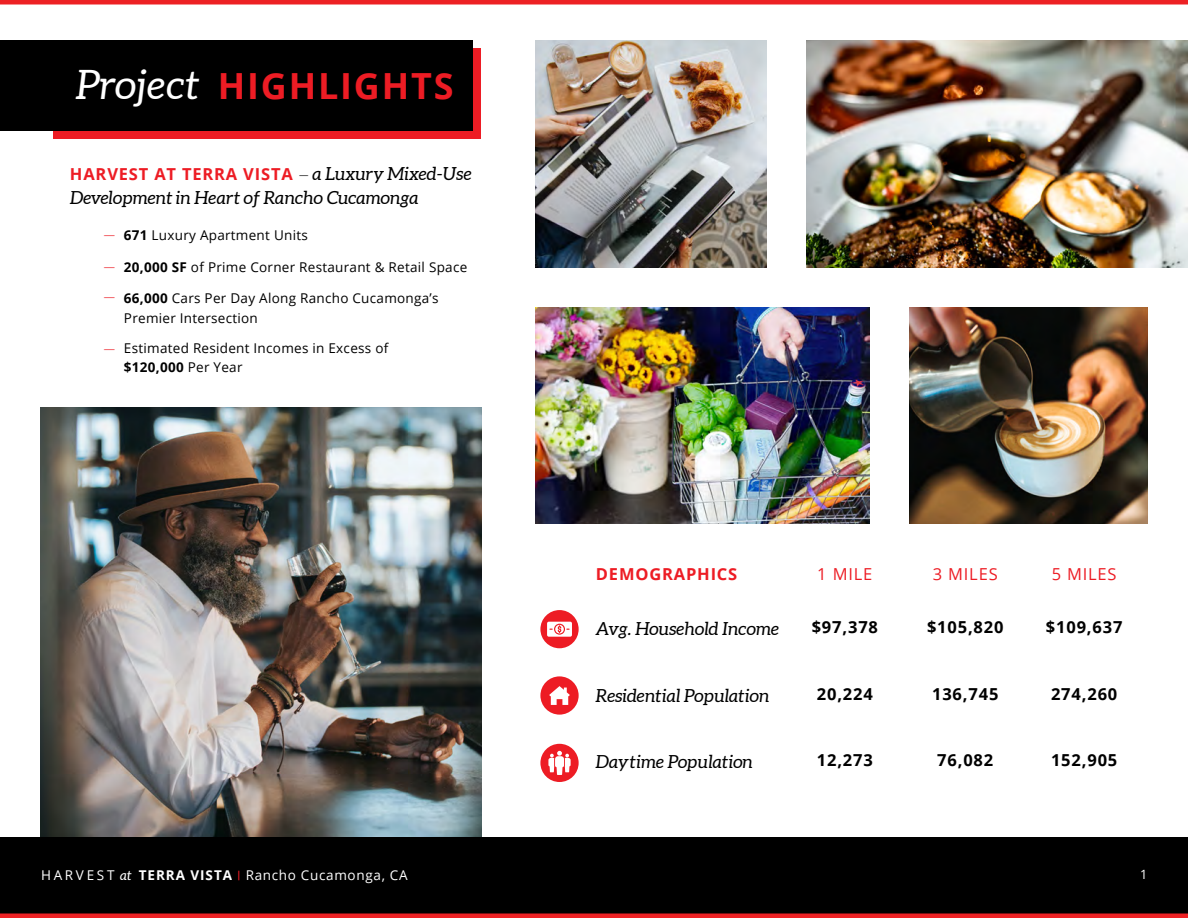
<style>
.page{position:relative;width:1188px;height:918px;background:#fff}
.page>*{position:absolute;margin:0;border:0;box-sizing:border-box;transform-origin:0 0}
.t1{font:700 36px "Open Sans";letter-spacing:.05em;color:#ed1c24}
.t2{font:italic 18px "Aleo";color:#000}
.t3{font:700 16.5px "Open Sans";letter-spacing:.05em;color:#000}
.t4{font:700 16.5px "Open Sans";letter-spacing:.05em;color:#ed1c24}
.t5{font:16.5px "Open Sans";letter-spacing:.05em;color:#ed1c24}
.t6{font:13.5px/19.5px "Open Sans";letter-spacing:.02em;color:#000}
.t7{font:13.5px "Open Sans";letter-spacing:.05em;color:#fff}
.t8{font:300 13.5px "Proxima Nova";color:#ed1c24}
.t9{font:12.75px "Open Sans";color:#fff}
.s1{font-family:"Aleo";font-weight:400;font-style:italic;font-size:40.5px;color:#fff}
.s2{font-family:"Baskerville Display PT";font-weight:400;font-style:italic;font-size:19.5px;color:#000}
.s3{font-family:"Aleo";font-weight:400;font-style:italic;font-size:18px;color:#000}
.s4{font-weight:700}
.s5{font-family:"Aleo";font-style:italic}
.s6{font-family:"Proxima Nova";font-weight:600;color:#ed1c24}
</style>
<div class="page">
<div style="left:0;top:837px;width:1188px;height:81px;background:#000"></div>
<img style="left:807px;top:40px;width:381px;height:227px">
<img style="left:910px;top:308px;width:238px;height:216px">
<img style="left:536px;top:40px;width:230px;height:227px">
<img style="left:536px;top:308px;width:333px;height:216px">
<img style="left:40px;top:407px;width:441px;height:430px">
<div style="left:540px;top:610px;width:39px;height:38px;background:#ed1c24;border-radius:50%"></div>
<svg style="left:547px;top:622px;width:25px;height:15px"></svg>
<div style="left:540px;top:744px;width:39px;height:38px;background:#ed1c24;border-radius:50%"></div>
<svg style="left:548px;top:751px;width:23px;height:24px"></svg>
<div style="left:540px;top:676px;width:39px;height:39px;background:#ed1c24;border-radius:50%"></div>
<svg style="left:549px;top:686px;width:21px;height:19px"></svg>
<div style="left:54px;top:49px;width:427px;height:90px;background:#ed1c24"></div>
<div style="left:0;top:40px;width:472px;height:91px;background:#000"></div>
<hr style="left:0;top:914px;width:1188px;height:4px;background:#ed2124">
<hr style="left:0;top:0;width:1188px;height:4px;background:#ed2124">
<h1 class="t1" style="left:76px;top:61px;width:379px"><span class="s1">Project</span> HIGHLIGHTS</h1>
<p class="t4" style="left:70px;top:163px;width:403px">HARVEST AT TERRA VISTA <span class="s2">–</span> <span class="s3">a Luxury Mixed-Use</span></p>
<h2 class="t2" style="left:70px;top:187px;width:350px">Development in Heart of Rancho Cucamonga</h2>
<p class="t6" style="left:124px;top:225px;width:185px"><span class="s4">671</span> Luxury Apartment Units</p>
<p class="t6" style="left:124px;top:257px;width:345px"><span class="s4">20,000 SF</span> of Prime Corner Restaurant &amp; Retail Space</p>
<p class="t6" style="left:124px;top:288px;width:316px"><span class="s4">66,000</span> Cars Per Day Along Rancho Cucamonga’s<br>Premier Intersection</p>
<p class="t6" style="left:124px;top:338px;width:266px">Estimated Resident Incomes in Excess of <span class="s4">$120,000</span> Per Year</p>
<p class="t8" style="left:104px;top:225px;width:13px">—</p>
<p class="t8" style="left:104px;top:256px;width:13px">—</p>
<p class="t8" style="left:104px;top:287px;width:13px">—</p>
<p class="t8" style="left:104px;top:338px;width:13px">—</p>
<p class="t4" style="left:596px;top:562px;width:143px">DEMOGRAPHICS</p>
<p class="t5" style="left:817px;top:562px;width:57px">1 MILE</p>
<p class="t5" style="left:933px;top:562px;width:66px">3 MILES</p>
<p class="t5" style="left:1052px;top:562px;width:66px">5 MILES</p>
<h2 class="t2" style="left:596px;top:618px;width:185px">Avg. Household Income</h2>
<p class="t3" style="left:812px;top:616px;width:68px">$97,378</p>
<p class="t3" style="left:927px;top:616px;width:78px">$105,820</p>
<p class="t3" style="left:1046px;top:616px;width:78px">$109,637</p>
<h2 class="t2" style="left:596px;top:685px;width:175px">Residential Population</h2>
<p class="t3" style="left:817px;top:683px;width:58px">20,224</p>
<p class="t3" style="left:932px;top:683px;width:68px">136,745</p>
<p class="t3" style="left:1051px;top:683px;width:68px">274,260</p>
<h2 class="t2" style="left:596px;top:751px;width:159px">Daytime Population</h2>
<p class="t3" style="left:817px;top:749px;width:58px">12,273</p>
<p class="t3" style="left:937px;top:749px;width:58px">76,082</p>
<p class="t3" style="left:1051px;top:749px;width:68px">152,905</p>
<p class="t7" style="left:41px;top:866px;width:368px">HARVEST <span class="s5">at</span> <span class="s4">TERRA VISTA</span> <span class="s6">|</span> Rancho Cucamonga, CA</p>
<p class="t9" style="left:1140px;top:866px;width:9px">1</p>
</div>
